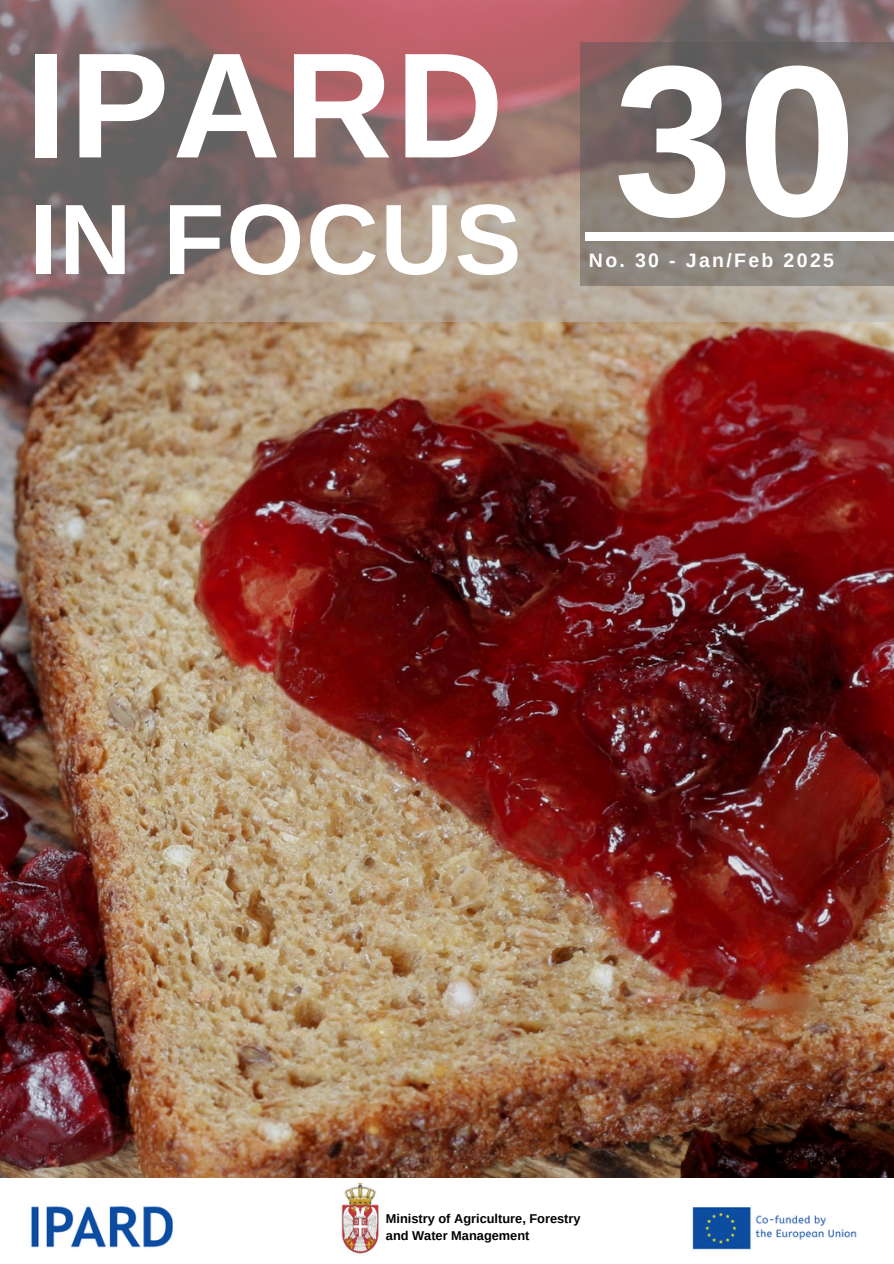
<style>
.page{position:relative;width:894px;height:1264px;background:#fff}
.page>*{position:absolute;margin:0;border:0;box-sizing:border-box;transform-origin:0 0}
.t1{font:700 214.65px "Arimo";color:#fff}
.t2{font:700 150px "Arimo";letter-spacing:.02em;color:#fff}
.t3{font:700 100.05px "Arimo";letter-spacing:.02em;color:#fff}
.t4{font:700 19.5px "Arimo";letter-spacing:.12em;color:#fff}
.t5{font:700 12.75px "Arimo";color:#000}
</style>
<div class="page">
<img style="left:0;top:0;width:893px;height:1178px">
<svg style="left:0;top:0;width:892px;height:321px;background:#987875"></svg>
<svg style="left:580px;top:42px;width:313px;height:243px;background:#7e746f"></svg>
<div style="left:584px;top:233px;width:309px;height:8px;background:#fff"></div>
<img style="left:31px;top:1205px;width:142px;height:43px">
<img style="left:692px;top:1207px;width:165px;height:43px">
<img style="left:341px;top:1183px;width:38px;height:71px">
<p class="t2" style="left:25px;top:22px;width:480px">IPARD</p>
<p class="t3" style="left:29px;top:183px;width:493px">IN FOCUS</p>
<h3 class="t1" style="left:613px;top:21px;width:245px">30</h3>
<h2 class="t4" style="left:588px;top:250px;width:246px">No. 30 - Jan/Feb 2025</h2>
<p class="t5" style="left:386px;top:1211px;width:196px">Ministry of Agriculture, Forestry</p>
<p class="t5" style="left:386px;top:1228px;width:145px">and Water Management</p>
</div>
